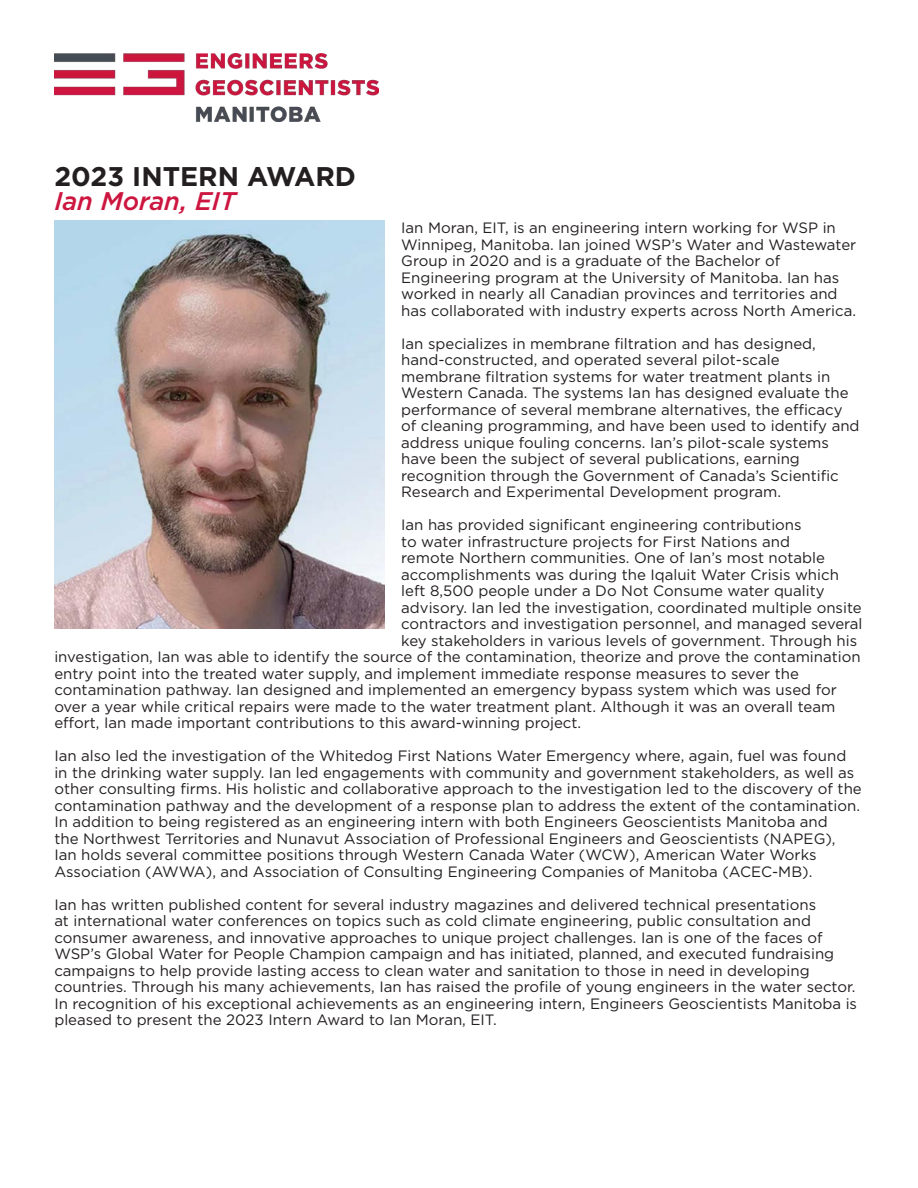
<style>
.page{position:relative;width:918px;height:1188px;background:#fff}
.page>*{position:absolute;margin:0;border:0;box-sizing:border-box;transform-origin:0 0}
.t1{font:700 27px "Gotham";color:#231f20}
.t2{font:italic 500 25.5px "Gotham";color:#cd163f}
.t3{font:15px/16.5px "Gotham";color:#231f20}
</style>
<div class="page">
<img style="left:54px;top:54px;width:325px;height:68px">
<img style="left:54px;top:220px;width:331px;height:408px">
<p class="t1" style="left:54px;top:158px;width:303px">2023 INTERN AWARD</p>
<p class="t2" style="left:54px;top:185px;width:183px">Ian Moran, EIT</p>
<p class="t3" style="left:401px;top:220px;width:457px">Ian Moran, EIT, is an engineering intern working for WSP in Winnipeg, Manitoba. Ian joined WSP’s Water and Wastewater Group in 2020 and is a graduate of the Bachelor of Engineering program at the University of Manitoba. Ian has worked in nearly all Canadian provinces and territories and has collaborated with industry experts across North America.</p>
<p class="t3" style="left:401px;top:335px;width:460px">Ian specializes in membrane filtration and has designed, hand-constructed, and operated several pilot-scale membrane filtration systems for water treatment plants in Western Canada. The systems Ian has designed evaluate the performance of several membrane alternatives, the efficacy of cleaning programming, and have been used to identify and address unique fouling concerns. Ian’s pilot-scale systems have been the subject of several publications, earning recognition through the Government of Canada’s Scientific Research and Experimental Development program.</p>
<p class="t3" style="left:401px;top:517px;width:402px">Ian has provided significant engineering contributions</p>
<p class="t3" style="left:401px;top:533px;width:390px">to water infrastructure projects for First Nations and</p>
<p class="t3" style="left:401px;top:550px;width:425px">remote Northern communities. One of Ian’s most notable</p>
<p class="t3" style="left:401px;top:566px;width:439px">accomplishments was during the Iqaluit Water Crisis which</p>
<p class="t3" style="left:401px;top:583px;width:425px">left 8,500 people under a Do Not Consume water quality</p>
<p class="t3" style="left:401px;top:599px;width:462px">advisory. Ian led the investigation, coordinated multiple onsite</p>
<p class="t3" style="left:401px;top:616px;width:463px">contractors and investigation personnel, and managed several</p>
<p class="t3" style="left:401px;top:632px;width:458px">key stakeholders in various levels of government. Through his</p>
<p class="t3" style="left:54px;top:649px;width:808px">investigation, Ian was able to identify the source of the contamination, theorize and prove the contamination</p>
<p class="t3" style="left:54px;top:665px;width:746px">entry point into the treated water supply, and implement immediate response measures to sever the</p>
<p class="t3" style="left:54px;top:682px;width:784px">contamination pathway. Ian designed and implemented an emergency bypass system which was used for</p>
<p class="t3" style="left:54px;top:698px;width:783px">over a year while critical repairs were made to the water treatment plant. Although it was an overall team</p>
<p class="t3" style="left:54px;top:715px;width:528px">effort, Ian made important contributions to this award-winning project.</p>
<p class="t3" style="left:54px;top:748px;width:809px">Ian also led the investigation of the Whitedog First Nations Water Emergency where, again, fuel was found in the drinking water supply. Ian led engagements with community and government stakeholders, as well as other consulting firms. His holistic and collaborative approach to the investigation led to the discovery of the contamination pathway and the development of a response plan to address the extent of the contamination.</p>
<p class="t3" style="left:54px;top:814px;width:783px">In addition to being registered as an engineering intern with both Engineers Geoscientists Manitoba and the Northwest Territories and Nunavut Association of Professional Engineers and Geoscientists (NAPEG), Ian holds several committee positions through Western Canada Water (WCW), American Water Works Association (AWWA), and Association of Consulting Engineering Companies of Manitoba (ACEC-MB).</p>
<p class="t3" style="left:54px;top:896px;width:803px">Ian has written published content for several industry magazines and delivered technical presentations<br>at international water conferences on topics such as cold climate engineering, public consultation and consumer awareness, and innovative approaches to unique project challenges. Ian is one of the faces of WSP’s Global Water for People Champion campaign and has initiated, planned, and executed fundraising campaigns to help provide lasting access to clean water and sanitation to those in need in developing countries. Through his many achievements, Ian has raised the profile of young engineers in the water sector.</p>
<p class="t3" style="left:54px;top:995px;width:804px">In recognition of his exceptional achievements as an engineering intern, Engineers Geoscientists Manitoba is pleased to present the 2023 Intern Award to Ian Moran, EIT.</p>
</div>
